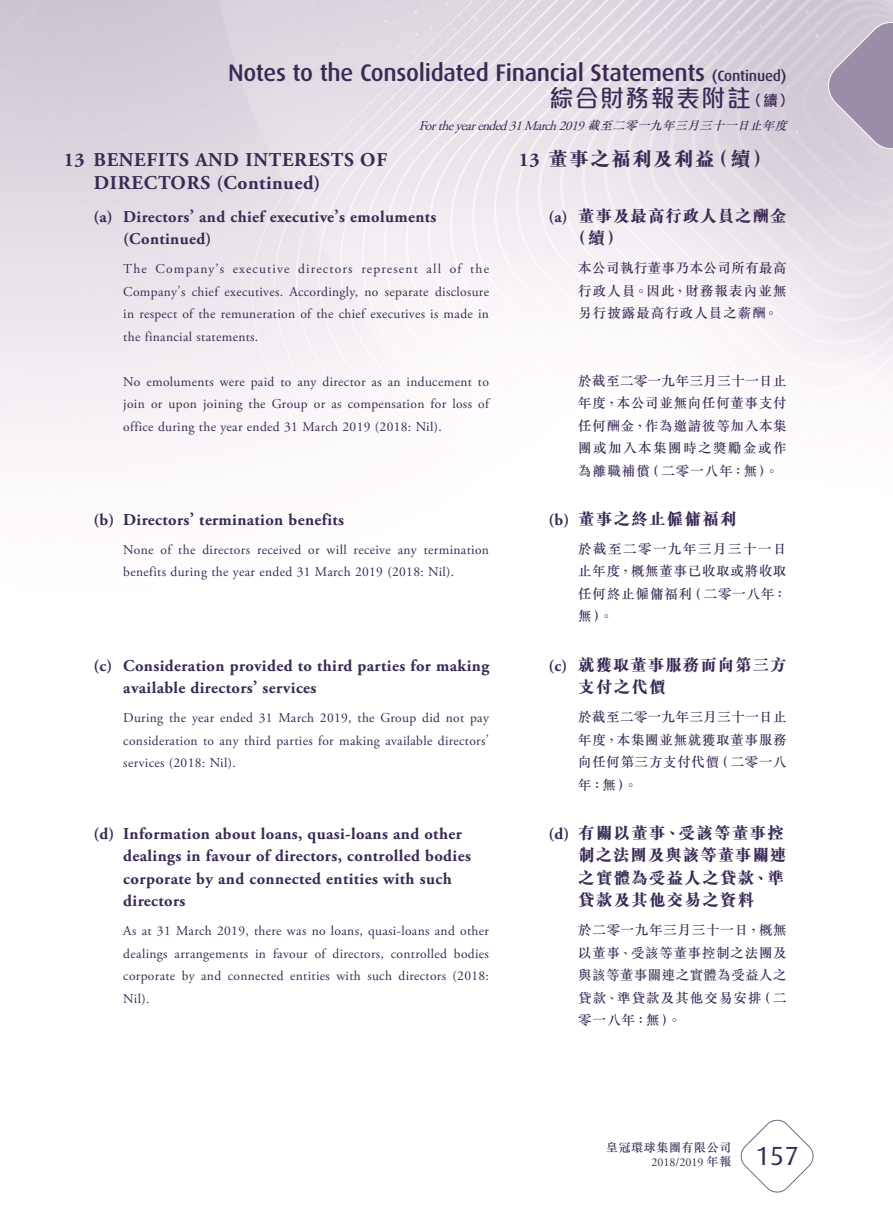
<style>
.page{position:relative;width:893px;height:1212px;background:#fff}
.page>*{position:absolute;margin:0;border:0;box-sizing:border-box;transform-origin:0 0}
.t1{font:500 24px "Dax";letter-spacing:-.015em;color:#3a2a55}
.t2{font:500 24px "M Elle HK";letter-spacing:.055em;color:#3a2a55}
.Heading_1{font:700 19.5px/22.5px "Adobe Garamond Pro";letter-spacing:.04em;color:#3a2a55}
.C_Heading_1{font:800 19.5px "M Sung HK";letter-spacing:.075em;color:#3a2a55}
.Heading_2{font:700 16.5px/22.5px "Adobe Garamond Pro";letter-spacing:.025em;color:#3a2a55}
.C_Heading_2{font:800 16.5px/22.5px "M Sung HK";letter-spacing:.075em;color:#3a2a55}
.C_Heading_2-2{font:800 16.5px/22.5px "M Sung HK";letter-spacing:.055em;color:#3a2a55}
.Body_Text{font:13.5px/22.5px "Adobe Garamond Pro";letter-spacing:.025em;color:#3a2a55;text-align:justify}
.C_Body_Text{font:500 13.5px/22.5px "M Sung HK";letter-spacing:.055em;color:#3a2a55;text-align:justify}
.t3{font:italic 13.5px "Adobe Garamond Pro";color:#3a2a55}
.t4{font:12px "Adobe Garamond Pro";color:#3a2a55}
.t5{font:500 12px "M Sung HK";letter-spacing:.05em;color:#3a2a55}
.s1{font-size:15px}
.s2{font-family:"M Sung HK";font-weight:500;font-size:12px}
.s3{font-family:"Adobe Garamond Pro";font-weight:700}
.s4{font-family:"M Sung HK";font-weight:500}
.s5{font-family:"Dax";font-size:26.25px}
</style>
<div class="page">
<img style="left:0;top:0;width:893px;height:449px">
<svg style="left:825px;top:19px;width:68px;height:133px;background:#b2a8bc"></svg>
<svg style="left:740px;top:1119px;width:74px;height:74px"></svg>
<h1 class="t1" style="left:228px;top:59px;width:560px">Notes to the Consolidated Financial Statements <span class="s1">(Continued)</span></h1>
<h1 class="t2" style="left:549px;top:86px;width:246px">綜合財務報表附註<span class="s1">（續）</span></h1>
<p class="t3" style="left:419px;top:117px;width:374px">Fortheyearended31March2019 <span class="s2">截至二零一九年三月三十一日止年度</span></p>
<p class="C_Heading_1" style="left:519px;top:149px;width:254px"><span class="s3">13</span> 董事之福利及利益（續）</p>
<p class="C_Heading_2-2" style="left:570px;top:204px;width:218px;text-indent:-22px"><span class="s3">(a)</span> 董事及最高行政人員之酬金（續）</p>
<p class="C_Body_Text" style="left:578px;top:256px;width:210px">本公司執行董事乃本公司所有最高行政人員。因此，財務報表內並無另行披露最高行政人員之薪酬。</p>
<p class="Heading_1" style="left:94px;top:149px;width:295px;text-indent:-30px">13 BENEFITS AND INTERESTS OF<br>DIRECTORS (Continued)</p>
<p class="Heading_2" style="left:123px;top:206px;width:315px;text-indent:-30px">(a) Directors’ and chief executive’s emoluments (Continued)</p>
<p class="Body_Text" style="left:123px;top:258px;width:367px">The Company’s executive directors represent all of the Company’s chief executives. Accordingly, no separate disclosure in respect of the remuneration of the chief executives is made in the financial statements.</p>
<p class="Body_Text" style="left:123px;top:371px;width:367px">No emoluments were paid to any director as an inducement to join or upon joining the Group or as compensation for loss of office during the year ended 31 March 2019 (2018: Nil).</p>
<p class="C_Body_Text" style="left:578px;top:369px;width:210px">於截至二零一九年三月三十一日止年度，本公司並無向任何董事支付任何酬金，作為邀請彼等加入本集團或加入本集團時之獎勵金或作為離職補償（二零一八年：無）。</p>
<p class="C_Heading_2" style="left:549px;top:507px;width:190px"><span class="s3">(b)</span> 董事之終止僱傭福利</p>
<p class="C_Body_Text" style="left:578px;top:537px;width:210px">於截至二零一九年三月三十一日止年度，概無董事已收取或將收取任何終止僱傭福利（二零一八年：無）。</p>
<p class="C_Heading_2-2" style="left:578px;top:653px;width:210px;text-indent:-30px"><span class="s3">(c)</span> 就獲取董事服務而向第三方支付之代價</p>
<p class="C_Body_Text" style="left:578px;top:705px;width:210px">於截至二零一九年三月三十一日止年度，本集團並無就獲取董事服務向任何第三方支付代價（二零一八年：無）。</p>
<p class="C_Heading_2" style="left:578px;top:821px;width:210px;text-indent:-30px"><span class="s3">(d)</span> 有關以董事、受該等董事控制之法團及與該等董事關連之實體為受益人之貸款、準貸款及其他交易之資料</p>
<p class="C_Body_Text" style="left:578px;top:918px;width:210px">於二零一九年三月三十一日，概無以董事、受該等董事控制之法團及與該等董事關連之實體為受益人之貸款、準貸款及其他交易安排（二零一八年：無）。</p>
<p class="Heading_2" style="left:94px;top:509px;width:252px">(b) Directors’ termination benefits</p>
<p class="Body_Text" style="left:123px;top:539px;width:367px">None of the directors received or will receive any termination benefits during the year ended 31 March 2019 (2018: Nil).</p>
<p class="Heading_2" style="left:123px;top:654px;width:367px;text-indent:-30px">(c) Consideration provided to third parties for making available directors’ services</p>
<p class="Body_Text" style="left:123px;top:707px;width:367px">During the year ended 31 March 2019, the Group did not pay consideration to any third parties for making available directors’ services (2018: Nil).</p>
<p class="Heading_2" style="left:123px;top:823px;width:349px;text-indent:-30px">(d) Information about loans, quasi-loans and other dealings in favour of directors, controlled bodies corporate by and connected entities with such directors</p>
<p class="Body_Text" style="left:123px;top:920px;width:367px">As at 31 March 2019, there was no loans, quasi-loans and other dealings arrangements in favour of directors, controlled bodies corporate by and connected entities with such directors (2018:<br>Nil).</p>
<p class="t5" style="left:606px;top:1139px;width:127px">皇冠環球集團有限公司</p>
<p class="t4" style="left:652px;top:1155px;width:149px">2018/2019 <span class="s4">年報</span> <span class="s5">157</span></p>
</div>
